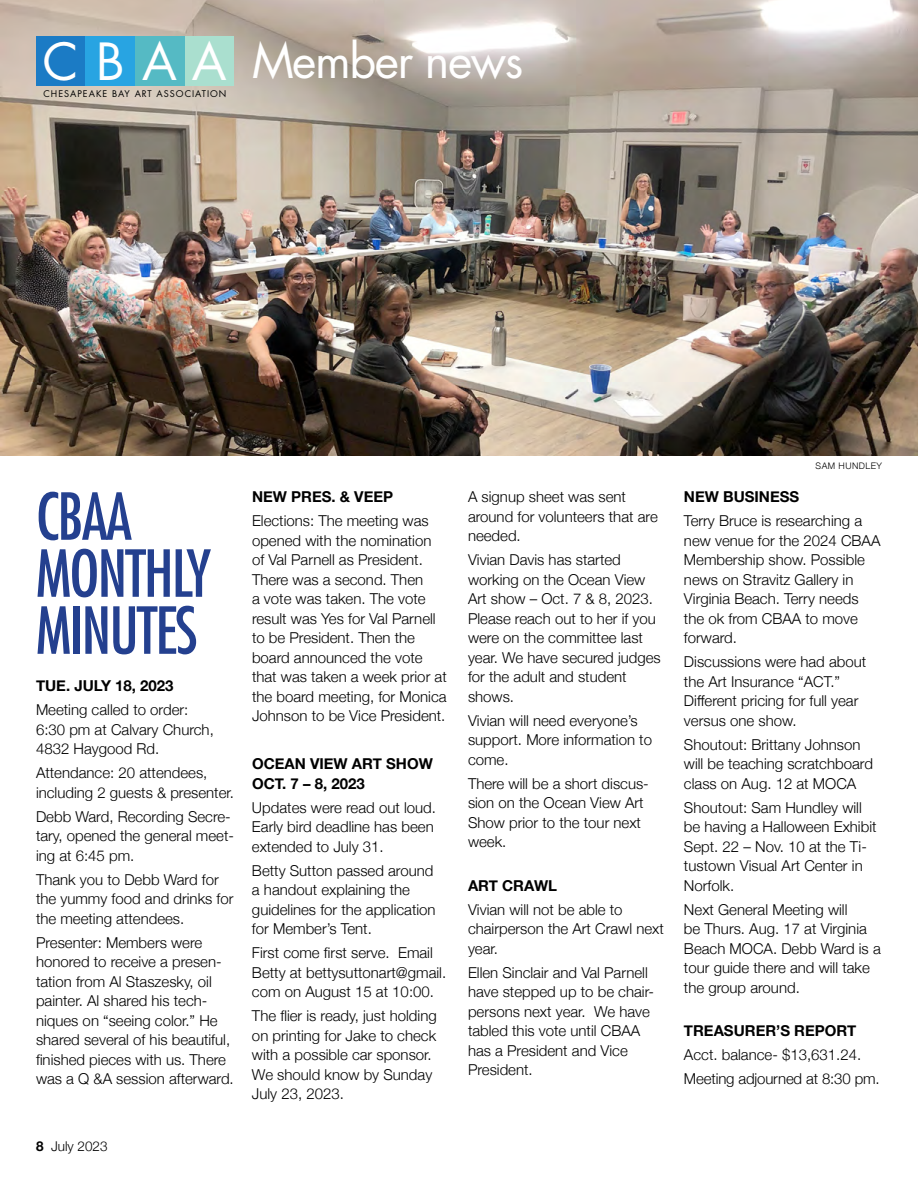
<style>
.page{position:relative;width:918px;height:1188px;background:#fff}
.page>*{position:absolute;margin:0;border:0;box-sizing:border-box;transform-origin:0 0}
.t1{font:condensed 63px/57px "Futura Std";letter-spacing:-.03em;color:#24408f}
.t2{font:46.5px "Futura Std";letter-spacing:-.03em;color:#fff}
.t3{font:300 15px/19.5px "Helvetica Neue";color:#000}
.t4{font:700 15px/19.5px "Helvetica Neue";color:#000}
.t5{font:300 13.5px "Helvetica Neue";color:#000}
.t6{font:9px "Futura Std";letter-spacing:.11em;color:#000}
.t7{font:300 9px "Helvetica Neue";letter-spacing:.05em;color:#000}
.s1{font-size:49.8px}
.s2{font-weight:700}
</style>
<div class="page">
<img style="left:0;top:0;width:918px;height:455px">
<div style="left:184px;top:36px;width:50px;height:49px;background:#aadfcf"></div>
<div style="left:36px;top:36px;width:50px;height:49px;background:#1b7bc5"></div>
<div style="left:86px;top:36px;width:49px;height:49px;background:#28a4e2"></div>
<div style="left:135px;top:36px;width:49px;height:49px;background:#55bac4"></div>
<h2 class="t2" style="left:43px;top:32px;width:482px"><span class="s1">C B A A</span> Member news</h2>
<p class="t6" style="left:44px;top:88px;width:184px">CHESAPEAKE BAY ART ASSOCIATION</p>
<h1 class="t1" style="left:36px;top:488px;width:177px">CBAA<br>MONTHLY<br>MINUTES</h1>
<p class="t4" style="left:36px;top:677px;width:139px">TUE. JULY 18, 2023</p>
<p class="t3" style="left:36px;top:699px;width:179px">Meeting called to order:<br>6:30 pm at Calvary Church,<br>4832 Haygood Rd.</p>
<p class="t3" style="left:36px;top:762px;width:199px">Attendance: 20 attendees, including 2 guests &amp; presenter.</p>
<p class="t3" style="left:36px;top:806px;width:200px">Debb Ward, Recording Secre&shy;tary, opened the general meet&shy;ing at 6:45 pm.</p>
<p class="t3" style="left:36px;top:869px;width:199px">Thank you to Debb Ward for the yummy food and drinks for the meeting attendees.</p>
<p class="t3" style="left:36px;top:932px;width:199px">Presenter: Members were honored to receive a presen&shy;tation from Al Staszesky, oil painter. Al shared his tech&shy;niques on “seeing color.” He shared several of his beautiful, finished pieces with us. There was a Q &amp;A session afterward.</p>
<p class="t5" style="left:36px;top:1135px;width:73px"><span class="s2">8</span> July 2023</p>
<p class="t4" style="left:252px;top:488px;width:141px">NEW PRES. &amp; VEEP</p>
<p class="t3" style="left:252px;top:510px;width:196px">Elections: The meeting was opened with the nomination of Val Parnell as President.<br>There was a second. Then<br>a vote was taken. The vote result was Yes for Val Parnell to be President. Then the board announced the vote that was taken a week prior at the board meeting, for Monica<br>Johnson to be Vice President.</p>
<p class="t4" style="left:252px;top:755px;width:157px">OC EAN VIEW ART SHOW<br>OCT. 7 – 8, 2023</p>
<p class="t3" style="left:252px;top:797px;width:185px">Updates were read out loud.<br>Early bird deadline has been extended to July 31.</p>
<p class="t3" style="left:252px;top:860px;width:185px">Betty Sutton passed around a handout explaining the guidelines for the application for Member’s Tent.</p>
<p class="t3" style="left:252px;top:942px;width:196px">First come first serve. Email<br>Betty at bettysuttonart@gmail. com on August 15 at 10:00.</p>
<p class="t3" style="left:252px;top:1005px;width:186px">The flier is ready, just holding on printing for Jake to check with a possible car sponsor.<br>We should know by Sunday<br>July 23, 2023.</p>
<p class="t3" style="left:468px;top:486px;width:191px">A signup sheet was sent around for volunteers that are needed.</p>
<p class="t3" style="left:468px;top:549px;width:194px">Vivian Davis has started working on the Ocean View<br>Art show – Oct. 7 &amp; 8, 2023.<br>Please reach out to her if you were on the committee last year. We have secured judges for the adult and student shows.</p>
<p class="t3" style="left:468px;top:710px;width:186px">Vivian will need everyone’s support. More information to come.</p>
<p class="t3" style="left:468px;top:773px;width:182px">There will be a short discus&shy;sion on the Ocean View Art<br>Show prior to the tour next week.</p>
<p class="t4" style="left:468px;top:876px;width:58px">ART CRAW</p>
<p class="t4" style="left:548px;top:876px;width:10px">L</p>
<p class="t3" style="left:468px;top:899px;width:197px">Vivian will not be able to chairperson the Art Crawl next year.</p>
<p class="t3" style="left:468px;top:962px;width:188px">Ellen Sinclair and Val Parnell have stepped up to be chair&shy;persons next year. We have tabled this vote until CBAA has a President and Vice<br>President.</p>
<p class="t7" style="left:816px;top:458px;width:68px">sam hun dley</p>
<p class="t4" style="left:684px;top:488px;width:107px">NEW BUSI NESS</p>
<p class="t3" style="left:684px;top:510px;width:198px">Terry Bruce is researching a new venue for the 2024 CBAA<br>Membership show. Possible news on Stravitz Gallery in<br>Virginia Beach. Terry needs the ok from CBAA to move forward.</p>
<p class="t3" style="left:684px;top:651px;width:184px">Discussions were had about the Art Insurance “ACT.”<br>Different pricing for full year versus one show.</p>
<p class="t3" style="left:684px;top:734px;width:190px">Shoutout: Brittany Johnson will be teaching scratchboard class on Aug. 12 at MOCA</p>
<p class="t3" style="left:684px;top:797px;width:194px">Shoutout: Sam Hundley will be having a Halloween Exhibit<br>Sept. 22 – Nov. 10 at the Ti&shy;tustown Visual Art Center in<br>Norfolk.</p>
<p class="t3" style="left:684px;top:899px;width:184px">Next General Meeting will be Thurs. Aug. 17 at Virginia<br>Beach MOCA</p>
<p class="t3" style="left:684px;top:938px;width:198px;text-indent:89px">. Debb Ward is a tour guide there and will take the group around.</p>
<p class="t4" style="left:684px;top:1022px;width:142px">TREASURER’S REPORT</p>
<p class="t3" style="left:684px;top:1042px;width:197px;line-height:24px">Acct. balance- $13,631.24.<br>Meeting adjourned at 8:30 pm.</p>
</div>
